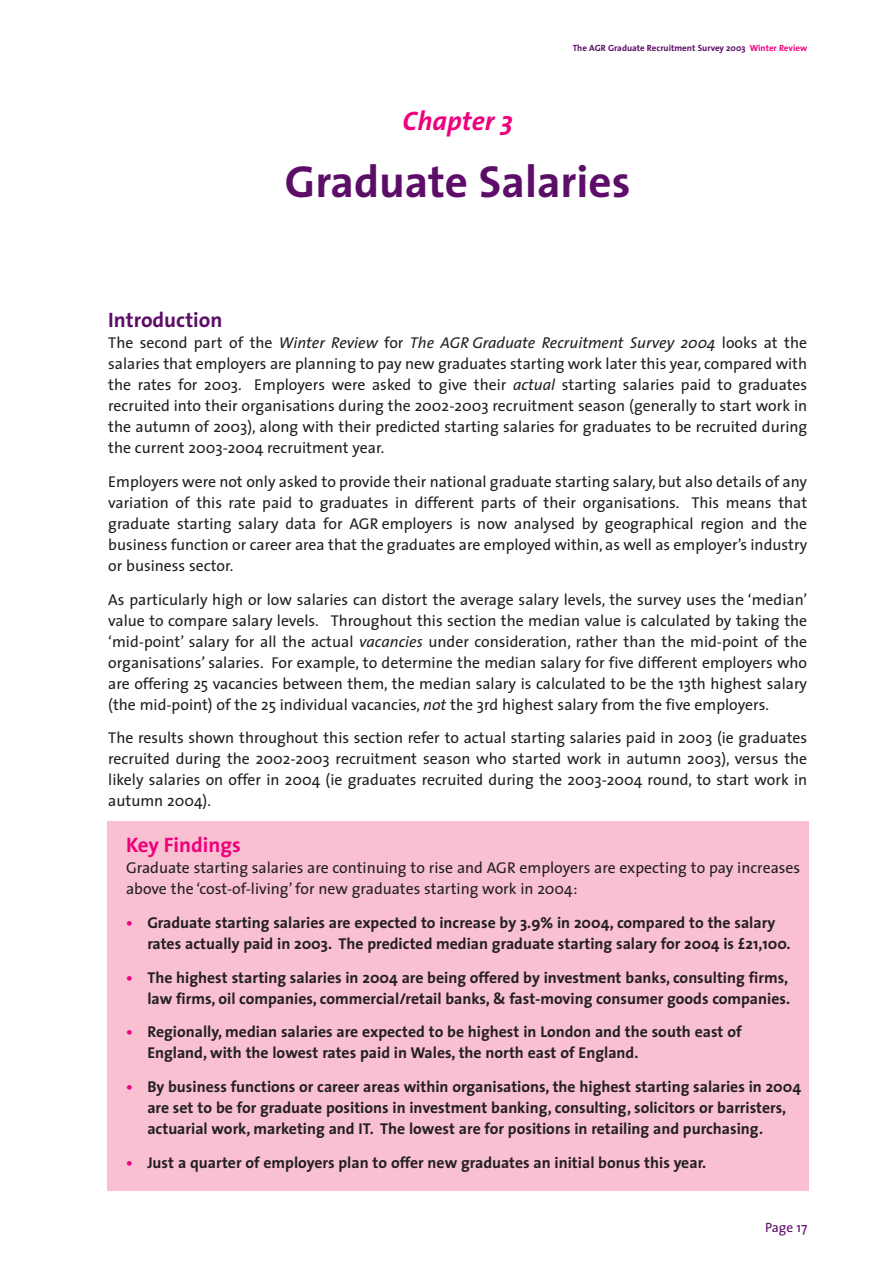
<style>
.page{position:relative;width:893px;height:1263px;background:#fff}
.page>*{position:absolute;margin:0;border:0;box-sizing:border-box;transform-origin:0 0}
.t1{font:700 45px "The Sans";color:#5c0d67}
.t2{font:italic 700 27px "The Sans";color:#ed027c}
.t3{font:700 21px "The Sans";color:#5c0d67}
.t4{font:700 21px "The Sans";color:#ed027c}
.t5{font:15.75px/21px "The Sans";color:#231f20;text-align:justify}
.t6{font:700 15.75px/21px "The Sans";color:#231f20}
.t7{font:13.5px "The Sans";color:#5c0d67}
.t8{font:700 9px "The Sans";color:#5c0d67}
.s1{color:#ed027c}
.s2{font-style:italic}
</style>
<div class="page">
<div style="left:107px;top:821px;width:701px;height:370px;background:#f8c0d1"></div>
<p class="t8" style="left:572px;top:44px;width:236px">The AGR Graduate Recruitment Survey 2003 <span class="s1">Winter Review</span></p>
<h2 class="t2" style="left:402px;top:111px;width:112px">Chapter 3</h2>
<h1 class="t1" style="left:285px;top:165px;width:347px">Graduate Salaries</h1>
<h3 class="t3" style="left:108px;top:312px;width:116px">Introduction</h3>
<p class="t5" style="left:108px;top:334px;width:700px">The second part of the <span class="s2">Winter Review</span> for <span class="s2">The AGR Graduate Recruitment Survey 2004</span> looks at the salaries that employers are planning to pay new graduates starting work later this year, compared with the rates for 2003. Employers were asked to give their <span class="s2">actual</span> starting salaries paid to graduates recruited into their organisations during the 2002-2003 recruitment season (generally to start work in the autumn of 2003), along with their predicted starting salaries for graduates to be recruited during the current 2003-2004 recruitment year.</p>
<p class="t5" style="left:108px;top:472px;width:700px">Employers were not only asked to provide their national graduate starting salary, but also details of any variation of this rate paid to graduates in different parts of their organisations. This means that graduate starting salary data for AGR employers is now analysed by geographical region and the business function or career area that the graduates are employed within, as well as employer’s industry or business sector.</p>
<p class="t5" style="left:108px;top:590px;width:700px">As particularly high or low salaries can distort the average salary levels, the survey uses the ‘median’ value to compare salary levels. Throughout this section the median value is calculated by taking the ‘mid-point’ salary for all the actual <span class="s2">vacancies</span> under consideration, rather than the mid-point of the organisations’ salaries. For example, to determine the median salary for five different employers who are offering 25 vacancies between them, the median salary is calculated to be the 13th highest salary (the mid-point) of the 25 individual vacancies, <span class="s2">not</span> the 3rd highest salary from the five employers.</p>
<p class="t5" style="left:108px;top:729px;width:700px">The results shown throughout this section refer to actual starting salaries paid in 2003 (ie graduates recruited during the 2002-2003 recruitment season who started work in autumn 2003), versus the likely salaries on offer in 2004 (ie graduates recruited during the 2003-2004 round, to start work in autumn 2004).</p>
<h3 class="t4" style="left:126px;top:837px;width:116px">Key Findings</h3>
<p class="t5" style="left:126px;top:859px;width:675px">Graduate starting salaries are continuing to rise and AGR employers are expecting to pay increases above the ‘cost-of-living’ for new graduates starting work in 2004:</p>
<p class="t6" style="left:147px;top:913px;width:645px;text-indent:-21px"><span class="s1">•</span> Graduate starting salaries are expected to increase by 3.9% in 2004, compared to the salary rates actually paid in 2003. The predicted median graduate starting salary for 2004 is £21,100.</p>
<p class="t6" style="left:126px;top:968px;width:665px;text-align:right"><span class="s1">•</span> The highest starting salaries in 2004 are being offered by investment banks, consulting firms, law firms, oil companies, commercial/retail banks, &amp; fast-moving consumer goods companies.</p>
<p class="t6" style="left:147px;top:1023px;width:596px;text-indent:-21px"><span class="s1">•</span> Regionally, median salaries are expected to be highest in London and the south east of<br>England, with the lowest rates paid in Wales, the north east of England.</p>
<p class="t6" style="left:147px;top:1078px;width:655px;text-indent:-21px"><span class="s1">•</span> By business functions or career areas within organisations, the highest starting salaries in 2004 are set to be for graduate positions in investment banking, consulting, solicitors or barristers, actuarial work, marketing and IT. The lowest are for positions in retailing and purchasing.</p>
<p class="t6" style="left:126px;top:1153px;width:582px"><span class="s1">•</span> Just a quarter of employers plan to offer new graduates an initial bonus this year.</p>
<p class="t7" style="left:765px;top:1222px;width:44px">Page 17</p>
</div>
